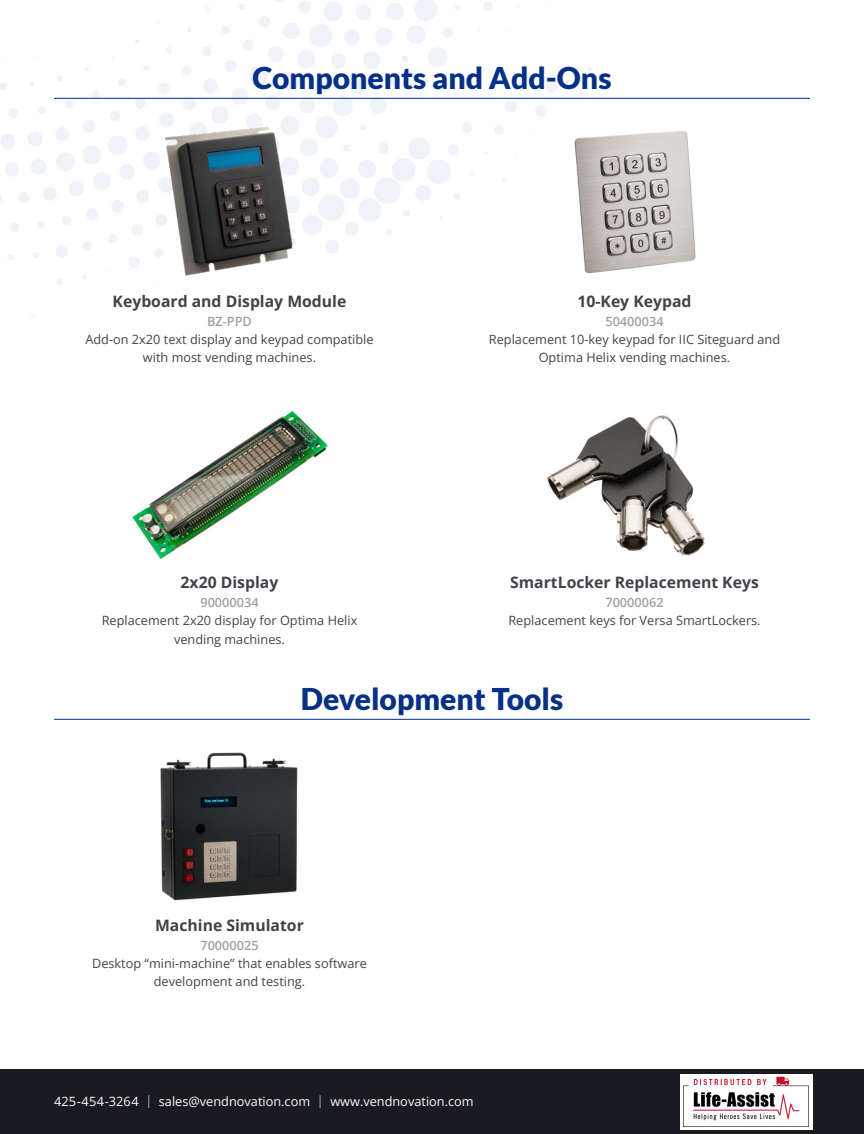
<style>
.page{position:relative;width:864px;height:1134px;background:#fff}
.page>*{position:absolute;margin:0;border:0;box-sizing:border-box;transform-origin:0 0}
.t1{font:900 30px "Lato";color:#053087}
.t2{font:700 15.75px "Open Sans";color:#42434a}
.t3{font:12.75px/18px "Open Sans";color:#42434a;text-align:center}
.t4{font:12.75px "Open Sans";color:#fff}
.t5{font:600 12.75px "Open Sans";color:#a0a1a4}
.s1{font-weight:300}
</style>
<div class="page">
<div style="left:0;top:1069px;width:864px;height:65px;background:#1a1a21"></div>
<img style="left:159px;top:116px;width:141px;height:160px">
<img style="left:574px;top:130px;width:122px;height:144px">
<img style="left:132px;top:411px;width:196px;height:148px">
<img style="left:547px;top:415px;width:158px;height:141px">
<img style="left:160px;top:752px;width:138px;height:149px">
<hr style="left:54px;top:98px;width:756px;height:1px;background:#053087">
<hr style="left:54px;top:719px;width:756px;height:1px;background:#053087">
<img style="left:681px;top:1074px;width:131px;height:56px">
<p class="t1" style="left:252px;top:60px;width:361px">Components and Add-Ons</p>
<p class="t2" style="left:113px;top:290px;width:235px">Keyboard and Display Module</p>
<p class="t5" style="left:207px;top:313px;width:46px">BZ-PPD</p>
<p class="t3" style="left:85px;top:331px;width:290px">Add-on 2x20 text display and keypad compatible with most vending machines.</p>
<p class="t2" style="left:181px;top:571px;width:99px">2x20 Display</p>
<p class="t5" style="left:200px;top:594px;width:60px">90000034</p>
<p class="t3" style="left:102px;top:612px;width:257px">Replacement 2x20 display for Optima Helix vending machines.</p>
<p class="t2" style="left:577px;top:290px;width:116px">10-Key Keypad</p>
<p class="t5" style="left:605px;top:313px;width:60px">50400034</p>
<p class="t3" style="left:489px;top:331px;width:293px">Replacement 10-key keypad for IIC Siteguard and<br>Optima Helix vending machines.</p>
<p class="t2" style="left:510px;top:571px;width:250px">SmartLocker Replacement Keys</p>
<p class="t5" style="left:605px;top:594px;width:60px">70000062</p>
<p class="t3" style="left:508px;top:612px;width:254px">Replacement keys for Versa SmartLockers.</p>
<p class="t1" style="left:301px;top:681px;width:264px">Development Tools</p>
<p class="t2" style="left:155px;top:914px;width:150px">Machine Simulator</p>
<p class="t5" style="left:200px;top:937px;width:60px">70000025</p>
<p class="t3" style="left:92px;top:954px;width:276px">Desktop “mini-machine” that enables software development and testing.</p>
<p class="t4" style="left:54px;top:1093px;width:421px">425-454-3264 <span class="s1">|</span> sales@vendnovation.com <span class="s1">|</span> www.vendnovation.com</p>
</div>
